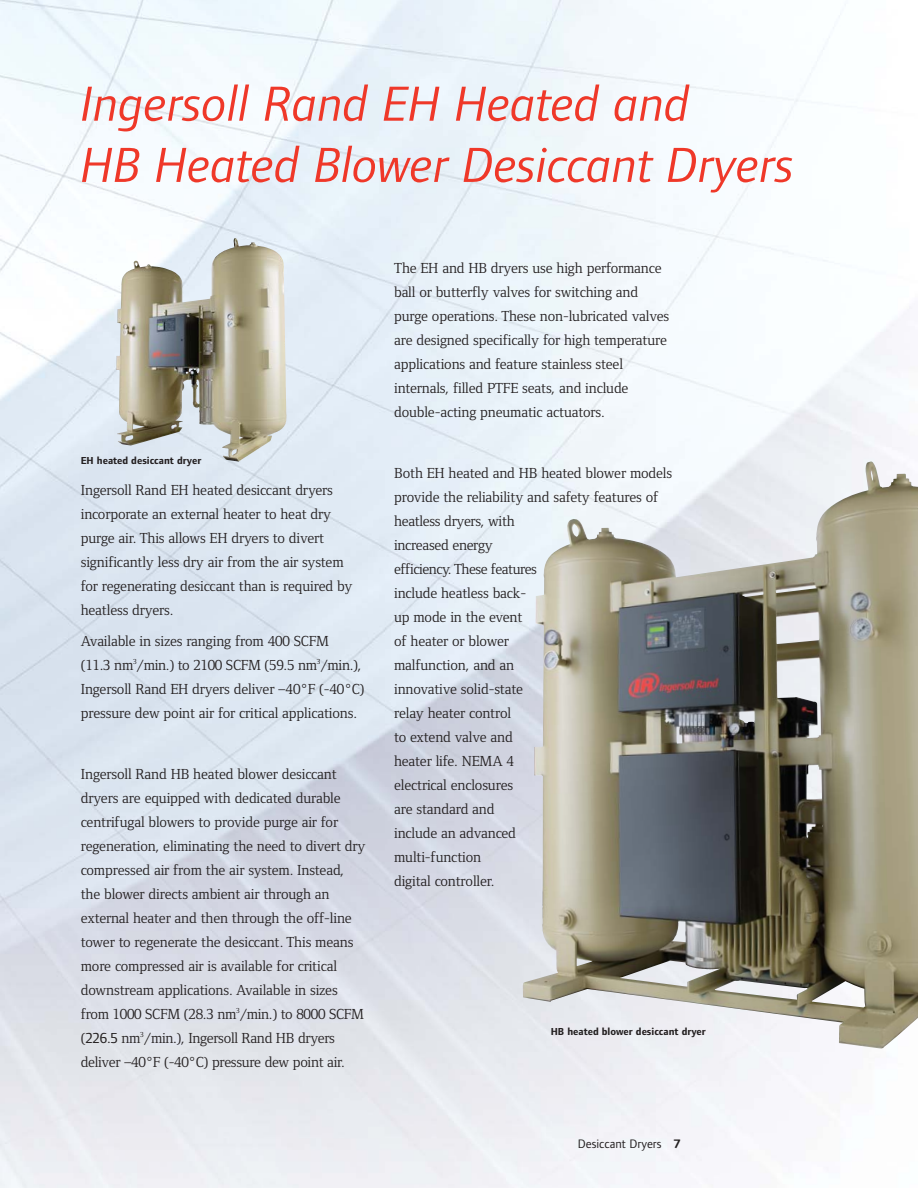
<style>
.page{position:relative;width:918px;height:1188px;background:#fff}
.page>*{position:absolute;margin:0;border:0;box-sizing:border-box;transform-origin:0 0}
.t1{font:italic 51px/61.2px "Foundry Form Sans";color:#ef3829}
.t2{font:15px/24px "Foundry Form Serif";letter-spacing:-.01em;color:#231f20}
.t3{font:12.75px "Foundry Form Sans";color:#231f20}
.t4{font:700 10.5px "Foundry Form Sans";color:#231f20}
.s1{font-family:"Foundry Form Sans"}
.s2{font-weight:700}
</style>
<div class="page">
<img style="left:0;top:0;width:912px;height:1188px">
<img style="left:523px;top:461px;width:395px;height:588px">
<img style="left:116px;top:238px;width:171px;height:224px">
<h1 class="t1" style="left:81px;top:78px;width:715px">Ingersoll Rand EH Heated and<br>HB Heated Blower Desiccant Dryers</h1>
<p class="t4" style="left:81px;top:457px;width:122px">EH heated desiccant dryer</p>
<p class="t2" style="left:81px;top:479px;width:273px">Ingersoll Rand EH heated desiccant dryers incorporate an external heater to heat dry purge air. This allows EH dryers to divert significantly less dry air from the air system for regenerating desiccant than is required by heatless dryers.</p>
<p class="t2" style="left:81px;top:630px;width:285px">Available in sizes ranging from 400 SCFM<br>(11.3 nm<sup>3</sup>/min.) to 2100 SCFM (59.5 nm<sup>3</sup>/min.), Ingersoll Rand EH dryers deliver –40°F (-40°C) pressure dew point air for critical applications.</p>
<p class="t2" style="left:81px;top:764px;width:286px">Ingersoll Rand HB heated blower desiccant dryers are equipped with dedicated durable centrifugal blowers to provide purge air for regeneration, eliminating the need to divert dry compressed air from the air system. Instead, the blower directs ambient air through an external heater and then through the off-line tower to regenerate the desiccant. This means more compressed air is available for critical downstream applications. Available in sizes from 1000 SCFM (28.3 nm<sup>3</sup>/min.) to 8000 SCFM (<span class="s1">226.5</span> nm<sup>3</sup>/min.), Ingersoll Rand HB dryers deliver –40°F (-40°C) pressure dew point air.</p>
<p class="t2" style="left:394px;top:257px;width:277px">The EH and HB dryers use high performance ball or butterfly valves for switching and purge operations. These non-lubricated valves are designed specifically for high temperature applications and feature stainless steel internals, filled PTFE seats, and include double-acting pneumatic actuators.</p>
<p class="t2" style="left:394px;top:463px;width:280px">Both EH heated and HB heated blower models provide the reliability and safety features of heatless dryers, with<br>increased energy<br>efficiency. These features<br>include heatless back-<br>up mode in the event<br>of heater or blower<br>malfunction, and an<br>innovative solid-state<br>relay heater control<br>to extend valve and<br>heater life. NEMA 4<br>electrical enclosures<br>are standard and<br>include an advanced<br>multi-function<br>digital controller.</p>
<p class="t4" style="left:551px;top:1028px;width:157px">HB heated blower desiccant dryer</p>
<p class="t3" style="left:578px;top:1139px;width:104px">Desiccant Dryers <span class="s2">7</span></p>
</div>
